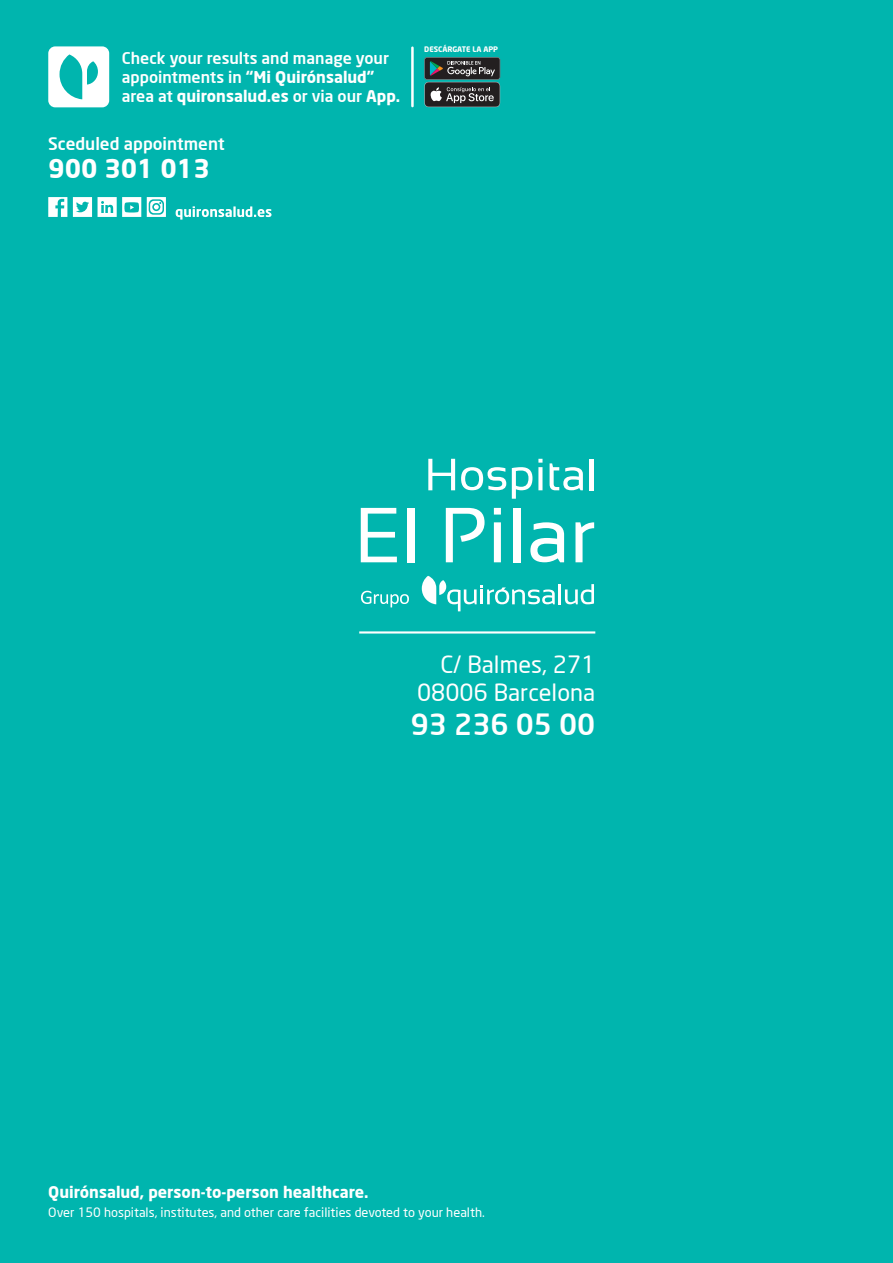
<style>
.page{position:relative;width:893px;height:1263px;background:#00b5ae}
.page>*{position:absolute;margin:0;border:0;box-sizing:border-box;transform-origin:0 0}
.t1{font:500 28.8px "Neo Sans";color:#fff}
.t2{font:700 25.5px "Neo Sans";color:#fff}
.t3{font:23.4px "Neo Sans";color:#fff}
.t4{font:500 17.1px "Neo Sans";color:#fff}
.t5{font:500 15.9px/19.2px "Neo Sans";color:#fff}
.t6{font:700 15.9px "Neo Sans";color:#fff}
.t7{font:12.75px "Neo Sans";color:#fff}
.t8{font:700 7.5px "Neo Sans";color:#fff}
.s1{font-weight:700}
</style>
<div class="page">
<div style="left:48px;top:46px;width:61px;height:61px;background:#fff;border-radius:7px"></div>
<svg style="left:60px;top:54px;width:38px;height:45px"></svg>
<hr style="left:411px;top:48px;width:3px;height:58px;background:#fff">
<svg style="left:424px;top:57px;width:76px;height:50px;background:#444b4c"></svg>
<hr style="left:359px;top:631px;width:236px;height:2px;background:#fff">
<hr style="left:558px;top:584px;width:3px;height:20px;background:#fff">
<svg style="left:565px;top:584px;width:29px;height:20px"></svg>
<svg style="left:422px;top:576px;width:133px;height:35px"></svg>
<svg style="left:361px;top:591px;width:48px;height:16px"></svg>
<svg style="left:428px;top:459px;width:27px;height:31px"></svg>
<svg style="left:461px;top:467px;width:45px;height:23px"></svg>
<svg style="left:512px;top:467px;width:20px;height:32px"></svg>
<svg style="left:538px;top:459px;width:4px;height:4px"></svg>
<svg style="left:538px;top:467px;width:4px;height:23px"></svg>
<svg style="left:550px;top:463px;width:33px;height:27px"></svg>
<hr style="left:590px;top:459px;width:4px;height:31px;background:#fff">
<svg style="left:361px;top:508px;width:36px;height:54px"></svg>
<div style="left:407px;top:508px;width:7px;height:54px;background:#fff"></div>
<svg style="left:446px;top:508px;width:39px;height:54px"></svg>
<svg style="left:494px;top:508px;width:7px;height:54px"></svg>
<div style="left:513px;top:508px;width:7px;height:54px;background:#fff"></div>
<svg style="left:530px;top:522px;width:34px;height:40px"></svg>
<svg style="left:575px;top:522px;width:19px;height:40px"></svg>
<svg style="left:176px;top:206px;width:95px;height:14px"></svg>
<svg style="left:48px;top:197px;width:19px;height:20px"></svg>
<svg style="left:147px;top:197px;width:19px;height:20px"></svg>
<svg style="left:73px;top:197px;width:19px;height:20px"></svg>
<svg style="left:98px;top:197px;width:43px;height:20px"></svg>
<p class="t5" style="left:122px;top:48px;width:280px">Check your results and manage your appointments in <span class="s1">“Mi Quirónsalud” </span>area at <span class="s1">quironsalud.es</span> or via our <span class="s1">App.</span></p>
<p class="t4" style="left:48px;top:133px;width:178px">Sceduled appointment</p>
<p class="t2" style="left:48px;top:152px;width:163px">900 301 013</p>
<p class="t8" style="left:424px;top:44px;width:75px">DESCÁRGATE LA APP</p>
<p class="t3" style="left:441px;top:650px;width:156px">C/ Balmes, 271</p>
<p class="t3" style="left:417px;top:678px;width:180px">08006 Barcelona</p>
<p class="t1" style="left:411px;top:706px;width:186px">93 236 05 00</p>
<p class="t6" style="left:48px;top:1181px;width:322px">Quirónsalud, person-to-person healthcare.</p>
<p class="t7" style="left:48px;top:1204px;width:438px">Over 150 hospitals, institutes, and other care facilities devoted to your health.</p>
</div>
